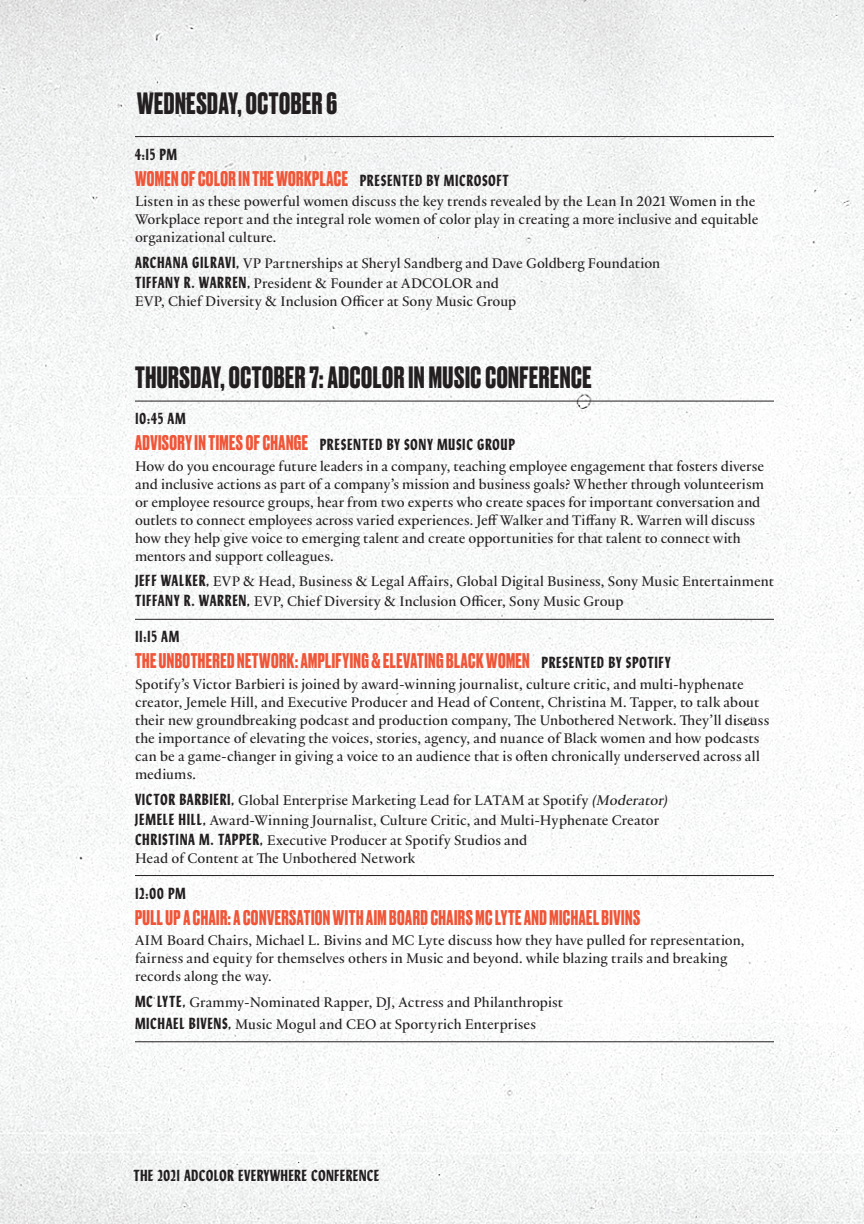
<style>
.page{position:relative;width:864px;height:1224px;background:#fff}
.page>*{position:absolute;margin:0;border:0;box-sizing:border-box;transform-origin:0 0}
.t1{font:700 29px "Druk";letter-spacing:.02em;color:#231f20}
.t2{font:700 20px "Druk";letter-spacing:.025em;color:#f05537}
.t3{font:700 16px/26px "Lydia Condensed";letter-spacing:.025em;color:#231f20}
.t4{font:15px/18px "Practice";letter-spacing:.005em;color:#231f20}
.s1{font-family:"Lydia Condensed";font-size:16px;color:#231f20}
.s2{font-family:"Lydia Condensed";font-weight:700;font-size:16px}
.s3{font-family:"Druk";font-size:20px;color:#f05537}
.s4{font-style:italic}
</style>
<div class="page">
<img style="left:0;top:0;width:864px;height:1224px">
<hr style="left:135px;top:136px;width:639px;height:1px;background:#231f20">
<hr style="left:135px;top:401px;width:639px;height:1px;background:#231f20">
<hr style="left:135px;top:619px;width:639px;height:1px;background:#231f20">
<hr style="left:135px;top:875px;width:639px;height:1px;background:#231f20">
<hr style="left:135px;top:1041px;width:639px;height:1px;background:#231f20">
<h1 class="t1" style="left:137px;top:83px;width:202px">WEDNESDAY, OCTOBER 6</h1>
<p class="t3" style="left:135px;top:140px;width:44px">4:15 PM</p>
<h2 class="t2" style="left:135px;top:164px;width:376px">WOMEN OF COLOR IN THE WORKPLACE <span class="s1">PRESENTED BY MICROSOFT</span></h2>
<p class="t4" style="left:135px;top:192px;width:625px">Listen in as these powerful women discuss the key trends revealed by the Lean In 2021 Women in the<br>Workplace report and the integral role women of color play in creating a more inclusive and equitable organizational culture.</p>
<p class="t4" style="left:135px;top:253px;width:527px;line-height:20px"><span class="s2">ARCHANA GILRAVI,</span> VP Partnerships at Sheryl Sandberg and Dave Goldberg Foundation<br><span class="s2">TIFFANY R. WARREN,</span> President &amp; Founder at ADCOLOR and</p>
<p class="t4" style="left:135px;top:292px;width:383px">EVP, Chief Diversity &amp; Inclusion Officer at Sony Music Group</p>
<h1 class="t1" style="left:135px;top:358px;width:458px">THURSDAY, OCTOBER 7: ADCOLOR IN MUSIC CONFERENCE</h1>
<p class="t3" style="left:135px;top:405px;width:382px">10:45 AM<br><span class="s3">ADVISORY IN TIMES OF CHANGE</span> PRESENTED BY SONY MUSIC GROUP</p>
<p class="t4" style="left:135px;top:457px;width:631px">How do you encourage future leaders in a company, teaching employee engagement that fosters diverse and inclusive actions as part of a company’s mission and business goals? Whether through volunteerism or employee resource groups, hear from two experts who create spaces for important conversation and outlets to connect employees across varied experiences. Jeff Walker and Tiffany R. Warren will discuss how they help give voice to emerging talent and create opportunities for that talent to connect with mentors and support colleagues.</p>
<p class="t4" style="left:135px;top:571px;width:641px;line-height:20px"><span class="s2">JEFF WALKER,</span> EVP &amp; Head, Business &amp; Legal Affairs, Global Digital Business, Sony Music Entertainment<br><span class="s2">TIFFANY R. WARREN,</span> EVP, Chief Diversity &amp; Inclusion Officer, Sony Music Group</p>
<p class="t3" style="left:135px;top:623px;width:46px">11:15 AM</p>
<h2 class="t2" style="left:135px;top:647px;width:537px">THE UNBOTHERED NETWORK: AMPLIFYING &amp; ELEVATING BLACK WOMEN <span class="s1">PRESENTED BY SPOTIFY</span></h2>
<p class="t4" style="left:135px;top:675px;width:636px">Spotify’s Victor Barbieri is joined by award-winning journalist, culture critic, and multi-hyphenate creator, Jemele Hill, and Executive Producer and Head of Content, Christina M. Tapper, to talk about their new groundbreaking podcast and production company, The Unbothered Network. They’ll discuss the importance of elevating the voices, stories, agency, and nuance of Black women and how podcasts can be a game-changer in giving a voice to an audience that is often chronically underserved across all mediums.</p>
<p class="t4" style="left:135px;top:789px;width:537px;line-height:20px"><span class="s2">VICTOR BARBIERI,</span> Global Enterprise Marketing Lead for LATAM at Spotify <span class="s4">(Moderator)<br></span><span class="s2">JEMELE HILL,</span> Award-Winning Journalist, Culture Critic, and Multi-Hyphenate Creator<br><span class="s2">CHRISTINA M. TAPPER,</span> Executive Producer at Spotify Studios and</p>
<p class="t4" style="left:135px;top:848px;width:282px">Head of Content at The Unbothered Network</p>
<p class="t3" style="left:135px;top:879px;width:52px">12:00 PM</p>
<h2 class="t2" style="left:135px;top:903px;width:507px">PULL UP A CHAIR: A CONVERSATION WITH AIM BOARD CHAIRS MC LYTE AND MICHAEL BIVINS</h2>
<p class="t4" style="left:135px;top:931px;width:611px">AIM Board Chairs, Michael L. Bivins and MC Lyte discuss how they have pulled for representation, fairness and equity for themselves others in Music and beyond. while blazing trails and breaking records along the way.</p>
<p class="t4" style="left:135px;top:991px;width:430px;line-height:22px"><span class="s2">MC LYTE,</span> Grammy-Nominated Rapper, DJ, Actress and Philanthropist<br><span class="s2">MICHAEL BIVENS,</span> Music Mogul and CEO at Sportyrich Enterprises</p>
<p class="t3" style="left:133px;top:1162px;width:248px">THE 2021 ADCOLOR EVERYWHERE CONFERENCE</p>
</div>
